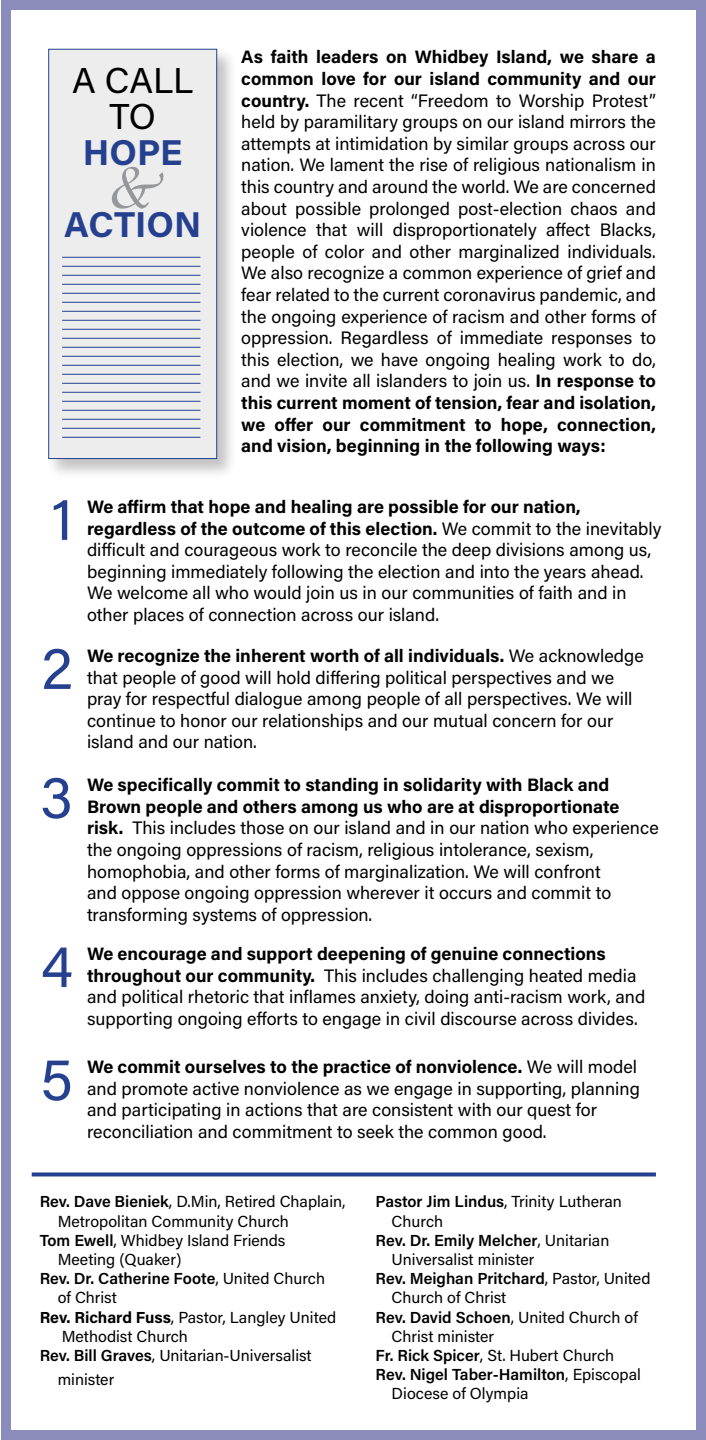
<style>
.page{position:relative;width:706px;height:1440px;background:#fff}
.page>*{position:absolute;margin:0;border:0;box-sizing:border-box;transform-origin:0 0}
.t1{font:60px/129px "Acumin Variable Concept";color:#25408f}
.t2{font:60px "Apple Chancery";color:#95979a}
.t3{font:36px/72px "Acumin Variable Concept";letter-spacing:.03em;color:#25408f;text-align:center}
.t4{font:36px/36px "Acumin Variable Concept";letter-spacing:.015em;color:#000;text-align:center}
.t5{font:18px/21.6px "Acumin Variable Concept";letter-spacing:.025em;color:#000}
.t6{font:16px "Acumin Variable Concept";letter-spacing:.025em;color:#000}
</style>
<div class="page">
<div style="left:47px;top:47px;width:190px;height:432px;background:#000;opacity:.24"></div>
<div style="left:48px;top:49px;width:169px;height:410px;background:#ededee;border:1px solid #25408f"></div>
<hr style="left:62px;top:257px;width:138px;height:1px;background:#25408f">
<hr style="left:62px;top:266px;width:138px;height:1px;background:#25408f">
<hr style="left:62px;top:275px;width:138px;height:1px;background:#25408f">
<hr style="left:62px;top:284px;width:138px;height:1px;background:#25408f">
<hr style="left:62px;top:293px;width:138px;height:1px;background:#25408f">
<hr style="left:62px;top:302px;width:138px;height:1px;background:#25408f">
<hr style="left:62px;top:311px;width:138px;height:1px;background:#25408f">
<hr style="left:62px;top:320px;width:138px;height:1px;background:#25408f">
<hr style="left:62px;top:329px;width:138px;height:1px;background:#25408f">
<hr style="left:62px;top:338px;width:138px;height:1px;background:#25408f">
<hr style="left:62px;top:347px;width:138px;height:1px;background:#25408f">
<hr style="left:62px;top:356px;width:138px;height:1px;background:#25408f">
<hr style="left:62px;top:365px;width:138px;height:1px;background:#25408f">
<hr style="left:62px;top:374px;width:138px;height:1px;background:#25408f">
<hr style="left:62px;top:383px;width:138px;height:1px;background:#25408f">
<hr style="left:62px;top:392px;width:138px;height:1px;background:#25408f">
<hr style="left:62px;top:401px;width:138px;height:1px;background:#25408f">
<hr style="left:62px;top:410px;width:138px;height:1px;background:#25408f">
<hr style="left:62px;top:419px;width:138px;height:1px;background:#25408f">
<hr style="left:62px;top:428px;width:138px;height:1px;background:#25408f">
<hr style="left:62px;top:437px;width:138px;height:1px;background:#25408f">
<svg style="left:32px;top:1172px;width:624px;height:4px;background:#3e569c"></svg>
<div style="left:1px;top:0;width:705px;height:1440px;border:10px solid #8b8cbc"></div>
<h2 class="t4" style="left:72px;top:61px;width:122px">A CALL<br>TO</h2>
<h2 class="t3" style="left:64px;top:115px;width:138px">HOPE<br>ACTION</h2>
<h1 class="t2" style="left:108px;top:140px;width:55px">&amp;</h1>
<p class="t5" style="left:241px;top:46px;width:416px;text-align:justify">As faith leaders on Whidbey Island, we share a common love for our island community and our country. The recent “Freedom to Worship Protest” held by paramilitary groups on our island mirrors the attempts at intimidation by similar groups across our nation. We lament the rise of religious nationalism in this country and around the world. We are concerned about possible prolonged post-election chaos and violence that will disproportionately affect Blacks, people of color and other marginalized individuals.<br>We also recognize a common experience of grief and fear related to the current coronavirus pandemic, and the ongoing experience of racism and other forms of oppression. Regardless of immediate responses to this election, we have ongoing healing work to do, and we invite all islanders to join us. In response to this current moment of tension, fear and isolation, we offer our commitment to hope, connection, and vision, beginning in the following ways:</p>
<h1 class="t1" style="left:51px;top:452px;width:22px">1</h1>
<h1 class="t1" style="left:40px;top:601px;width:34px">2<br>3</h1>
<h1 class="t1" style="left:40px;top:907px;width:33px;line-height:113px">4<br>5</h1>
<p class="t5" style="left:87px;top:495px;width:575px">We affirm that hope and healing are possible for our nation, regardless of the outcome of this election. We commit to the inevitably difficult and courageous work to reconcile the deep divisions among us, beginning immediately following the election and into the years ahead.<br>We welcome all who would join us in our communities of faith and in other places of connection across our island.</p>
<p class="t5" style="left:87px;top:644px;width:558px">We recognize the inherent worth of all individuals. We acknowledge that people of good will hold differing political perspectives and we pray for respectful dialogue among people of all perspectives. We will continue to honor our relationships and our mutual concern for our island and our nation.</p>
<p class="t5" style="left:87px;top:773px;width:573px">We specifically commit to standing in solidarity with Black and Brown people and others among us who are at disproportionate<br>risk. This includes those on our island and in our nation who experience the ongoing oppressions of racism, religious intolerance, sexism, homophobia, and other forms of marginalization. We will confront<br>and oppose ongoing oppression wherever it occurs and commit to transforming systems of oppression.</p>
<p class="t5" style="left:87px;top:942px;width:559px">We encourage and support deepening of genuine connections throughout our community. This includes challenging heated media and political rhetoric that inflames anxiety, doing anti-racism work, and supporting ongoing efforts to engage in civil discourse across divides.</p>
<p class="t5" style="left:87px;top:1055px;width:554px">We commit ourselves to the practice of nonviolence. We will model and promote active nonviolence as we engage in supporting, planning and participating in actions that are consistent with our quest for reconciliation and commitment to seek the common good.</p>
<p class="t6" style="left:40px;top:1191px;width:307px">Rev. Dave Bieniek, D.Min, Retired Chaplain,</p>
<p class="t6" style="left:58px;top:1210px;width:232px">Metropolitan Community Church</p>
<p class="t6" style="left:40px;top:1229px;width:247px">Tom Ewell, Whidbey Island Friends</p>
<p class="t6" style="left:58px;top:1248px;width:125px">Meeting (Quaker)</p>
<p class="t6" style="left:40px;top:1268px;width:286px">Rev. Dr. Catherine Foote, United Church</p>
<p class="t6" style="left:58px;top:1287px;width:60px">of Christ</p>
<p class="t6" style="left:40px;top:1306px;width:298px">Rev. Richard Fuss, Pastor, Langley United</p>
<p class="t6" style="left:62px;top:1325px;width:127px">Methodist Church</p>
<p class="t6" style="left:40px;top:1344px;width:273px">Rev. Bill Graves, Unitarian-Universalist</p>
<p class="t6" style="left:58px;top:1368px;width:58px">minister</p>
<p class="t6" style="left:375px;top:1191px;width:247px">Pastor Jim Lindus, Trinity Lutheran</p>
<p class="t6" style="left:391px;top:1210px;width:53px">Church</p>
<p class="t6" style="left:375px;top:1229px;width:235px">Rev. Dr. Emily Melcher, Unitarian</p>
<p class="t6" style="left:391px;top:1248px;width:144px">Universalist minister</p>
<p class="t6" style="left:375px;top:1268px;width:276px">Rev. Meighan Pritchard, Pastor, United</p>
<p class="t6" style="left:391px;top:1287px;width:116px">Church of Christ</p>
<p class="t6" style="left:375px;top:1306px;width:263px">Rev. David Schoen, United Church of</p>
<p class="t6" style="left:391px;top:1325px;width:104px">Christ minister</p>
<p class="t6" style="left:375px;top:1344px;width:240px">Fr. Rick Spicer, St. Hubert Church</p>
<p class="t6" style="left:375px;top:1364px;width:266px">Rev. Nigel Taber-Hamilton, Episcopal</p>
<p class="t6" style="left:391px;top:1383px;width:138px">Diocese of Olympia</p>
</div>
